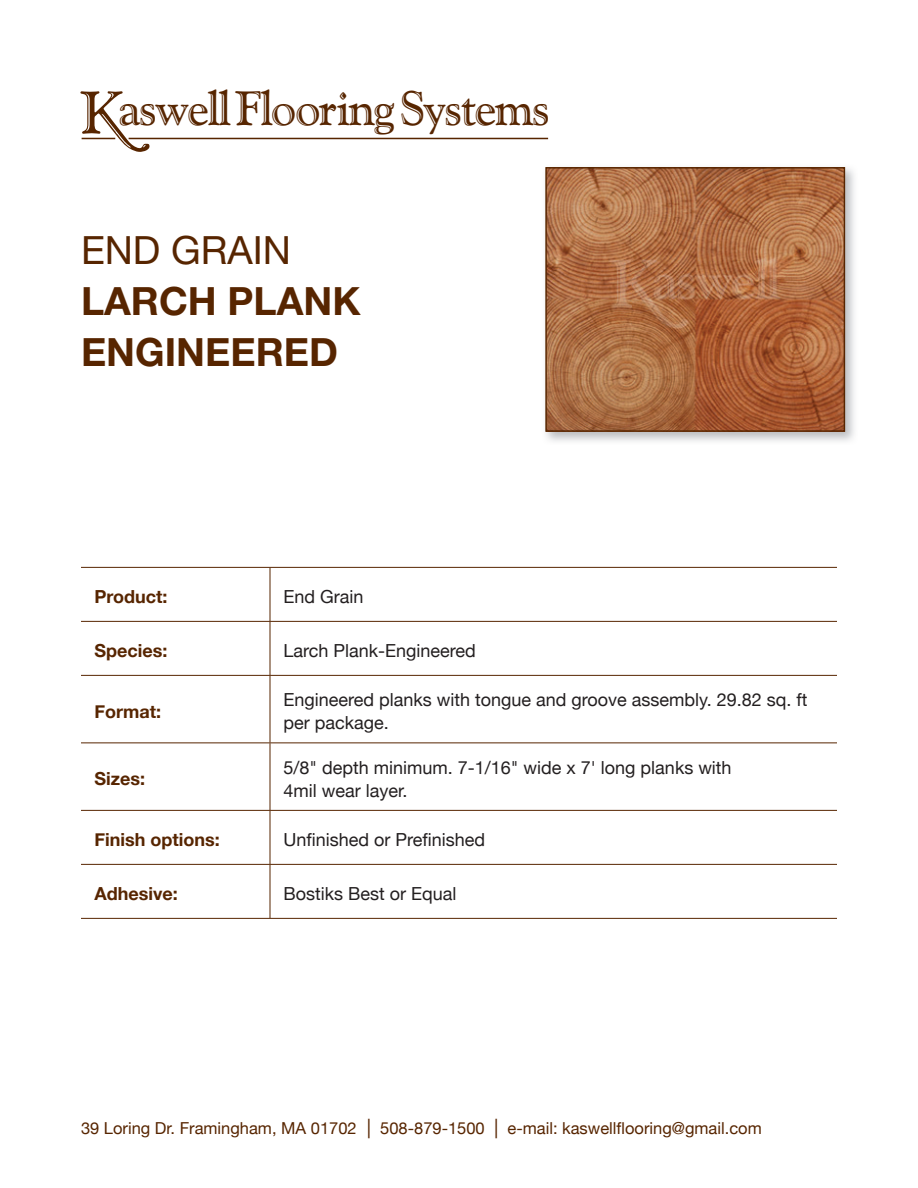
<style>
.page{position:relative;width:918px;height:1188px;background:#fff}
.page>*{position:absolute;margin:0;border:0;box-sizing:border-box;transform-origin:0 0}
.t1{font:48.3px "Goudy Handtooled BT";letter-spacing:-.04em;color:#572500}
.t2{font:700 39px/51px "Helvetica Neue LT Std";color:#572500}
.t3{font:39px "Helvetica Neue LT Std";color:#572500}
.t4{font:18px/22.5px "Helvetica Neue";color:#231f20}
.t5{font:700 18px "Helvetica Neue";color:#572500}
.t6{font:16.5px "Helvetica Neue";color:#572500}
.s1{font-size:59.85px}
.s2{font-size:19.5px}
</style>
<div class="page">
<svg style="left:97px;top:108px;width:53px;height:44px"></svg>
<hr style="left:82px;top:138px;width:33px;height:1px;background:#572500">
<hr style="left:129px;top:138px;width:419px;height:1px;background:#572500">
<hr style="left:81px;top:621px;width:189px;height:1px;background:#572500">
<hr style="left:270px;top:621px;width:567px;height:1px;background:#572500">
<hr style="left:81px;top:675px;width:189px;height:1px;background:#572500">
<hr style="left:270px;top:675px;width:567px;height:1px;background:#572500">
<hr style="left:81px;top:742px;width:189px;height:1px;background:#572500">
<hr style="left:270px;top:742px;width:567px;height:1px;background:#572500">
<hr style="left:81px;top:810px;width:189px;height:1px;background:#572500">
<hr style="left:270px;top:810px;width:567px;height:1px;background:#572500">
<hr style="left:81px;top:864px;width:189px;height:1px;background:#572500">
<hr style="left:270px;top:864px;width:567px;height:1px;background:#572500">
<hr style="left:81px;top:918px;width:189px;height:1px;background:#572500">
<hr style="left:270px;top:918px;width:567px;height:1px;background:#572500">
<hr style="left:270px;top:568px;width:1px;height:53px;background:#572500">
<hr style="left:270px;top:622px;width:1px;height:53px;background:#572500">
<hr style="left:270px;top:676px;width:1px;height:66px;background:#572500">
<hr style="left:270px;top:743px;width:1px;height:67px;background:#572500">
<hr style="left:270px;top:811px;width:1px;height:53px;background:#572500">
<hr style="left:270px;top:865px;width:1px;height:53px;background:#572500">
<hr style="left:81px;top:567px;width:189px;height:1px;background:#572500">
<hr style="left:270px;top:567px;width:567px;height:1px;background:#572500">
<img style="left:546px;top:167px;width:308px;height:275px">
<img style="left:547px;top:169px;width:296px;height:261px">
<div style="left:545px;top:167px;width:300px;height:265px;border:1px solid #572500"></div>
<h1 class="t1" style="left:81px;top:79px;width:471px"><span class="s1">K</span>aswell Flooring Systems</h1>
<h2 class="t3" style="left:81px;top:227px;width:212px">END GRAIN</h2>
<h2 class="t2" style="left:81px;top:275px;width:281px">LARCH PLANK<br>ENGINEERED</h2>
<p class="t5" style="left:94px;top:583px;width:75px">Product:</p>
<p class="t4" style="left:284px;top:586px;width:82px">End Grain</p>
<p class="t5" style="left:94px;top:637px;width:74px">Species:</p>
<p class="t4" style="left:284px;top:640px;width:194px">Larch Plank-Engineered</p>
<p class="t5" style="left:94px;top:697px;width:68px">Format:</p>
<p class="t4" style="left:284px;top:690px;width:526px">Engineered planks with tongue and groove assembly. 29.82 sq. ft per package.</p>
<p class="t5" style="left:94px;top:765px;width:52px">Sizes:</p>
<p class="t4" style="left:284px;top:757px;width:450px">5/8" depth minimum. 7-1/16" wide x 7' long planks with<br>4mil wear layer.</p>
<p class="t5" style="left:94px;top:826px;width:127px">Finish options:</p>
<p class="t4" style="left:284px;top:829px;width:203px">Unfinished or Prefinished</p>
<p class="t5" style="left:94px;top:880px;width:85px">Adhesive:</p>
<p class="t4" style="left:284px;top:883px;width:175px">Bostiks Best or Equal</p>
<p class="t6" style="left:81px;top:1116px;width:682px">39 Loring Dr. Framingham, MA 01702 <span class="s2">|</span> 508-879-1500 <span class="s2">|</span> e-mail: kaswellflooring@gmail.com</p>
</div>
